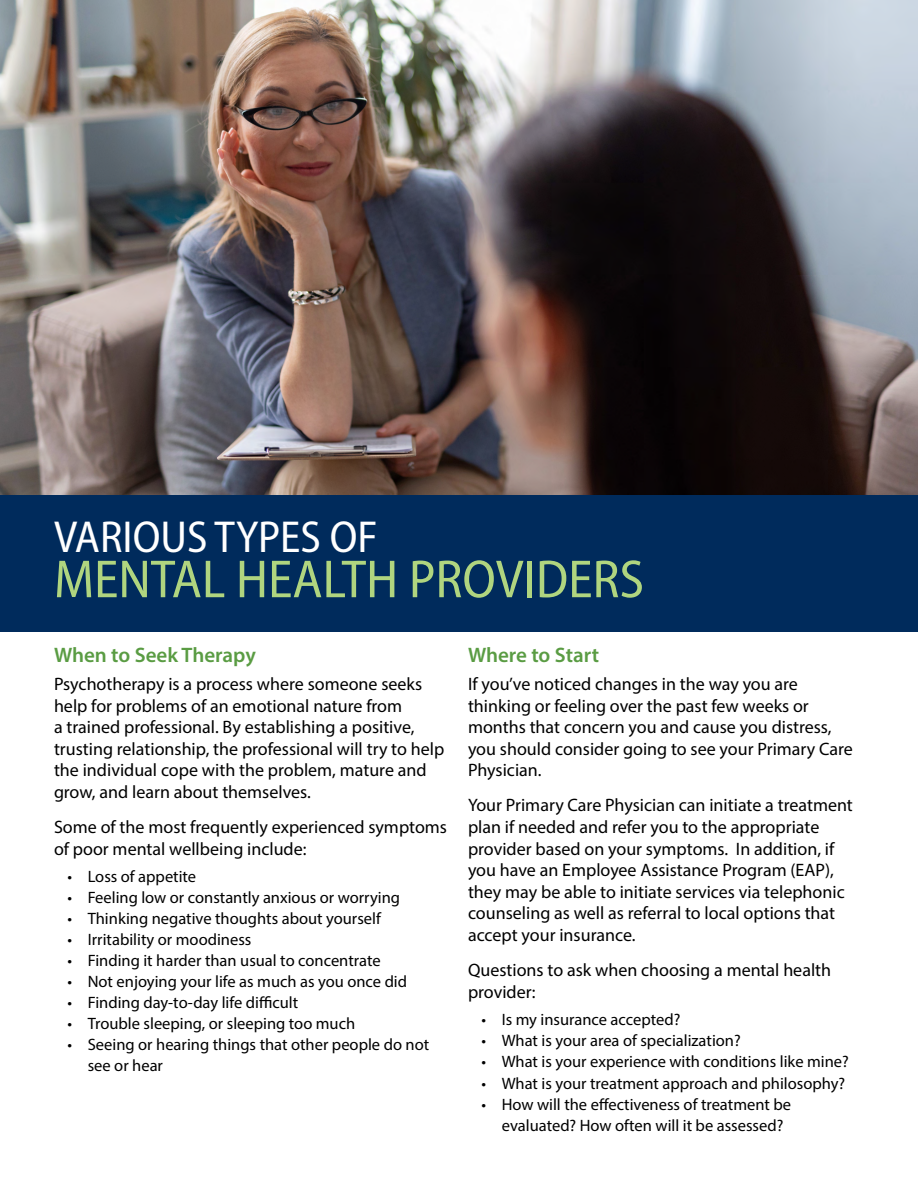
<style>
.page{position:relative;width:918px;height:1188px;background:#fff}
.page>*{position:absolute;margin:0;border:0;box-sizing:border-box;transform-origin:0 0}
.t1{font:semi-condensed 54px "Myriad Pro";color:#b0d57f}
.t2{font:semi-condensed 45px "Myriad Pro";color:#fff}
.t3{font:600 21px "Myriad Pro";color:#5a9c43}
.t4{font:18px/21.6px "Myriad Pro";color:#000}
.t5{font:16.5px/21px "Myriad Pro";color:#000}
</style>
<div class="page">
<img style="left:0;top:0;width:918px;height:496px">
<div style="left:0;top:496px;width:918px;height:136px;background:#002b5c"></div>
<h2 class="t2" style="left:54px;top:510px;width:325px">VARIOUS TYPES OF</h2>
<h1 class="t1" style="left:54px;top:546px;width:591px">MENTAL HEALTH PROVIDERS</h1>
<p class="t3" style="left:54px;top:641px;width:203px">When to Seek Therapy</p>
<p class="t4" style="left:54px;top:673px;width:392px">Psychotherapy is a process where someone seeks help for problems of an emotional nature from<br>a trained professional. By establishing a positive, trusting relationship, the professional will try to help the individual cope with the problem, mature and grow, and learn about themselves.</p>
<p class="t4" style="left:54px;top:816px;width:395px">Some of the most frequently experienced symptoms of poor mental wellbeing include:</p>
<p class="t5" style="left:68px;top:866px;width:130px">• Loss of appetite</p>
<p class="t5" style="left:68px;top:887px;width:334px">• Feeling low or constantly anxious or worrying</p>
<p class="t5" style="left:68px;top:908px;width:315px">• Thinking negative thoughts about yourself</p>
<p class="t5" style="left:68px;top:929px;width:185px">• Irritability or moodiness</p>
<p class="t5" style="left:68px;top:950px;width:315px">• Finding it harder than usual to concentrate</p>
<p class="t5" style="left:68px;top:971px;width:341px">• Not enjoying your life as much as you once did</p>
<p class="t5" style="left:68px;top:992px;width:232px">• Finding day-to-day life difficult</p>
<p class="t5" style="left:68px;top:1013px;width:289px">• Trouble sleeping, or sleeping too much</p>
<p class="t5" style="left:88px;top:1034px;width:343px;text-indent:-20px">• Seeing or hearing things that other people do not see or hear</p>
<p class="t3" style="left:468px;top:641px;width:133px">Where to Start</p>
<p class="t4" style="left:468px;top:673px;width:386px">If you’ve noticed changes in the way you are thinking or feeling over the past few weeks or months that concern you and cause you distress, you should consider going to see your Primary Care Physician.</p>
<p class="t4" style="left:468px;top:794px;width:386px">Your Primary Care Physician can initiate a treatment plan if needed and refer you to the appropriate provider based on your symptoms. In addition, if you have an Employee Assistance Program (EAP), they may be able to initiate services via telephonic counseling as well as referral to local options that accept your insurance.</p>
<p class="t4" style="left:468px;top:959px;width:365px">Questions to ask when choosing a mental health provider:</p>
<p class="t5" style="left:482px;top:1009px;width:200px">• Is my insurance accepted?</p>
<p class="t5" style="left:482px;top:1030px;width:261px">• What is your area of specialization?</p>
<p class="t5" style="left:482px;top:1051px;width:369px">• What is your experience with conditions like mine?</p>
<p class="t5" style="left:482px;top:1072px;width:365px">• What is your treatment approach and philosophy?</p>
<p class="t5" style="left:502px;top:1093px;width:291px;text-indent:-20px">• How will the effectiveness of treatment be evaluated? How often will it be assessed?</p>
</div>
